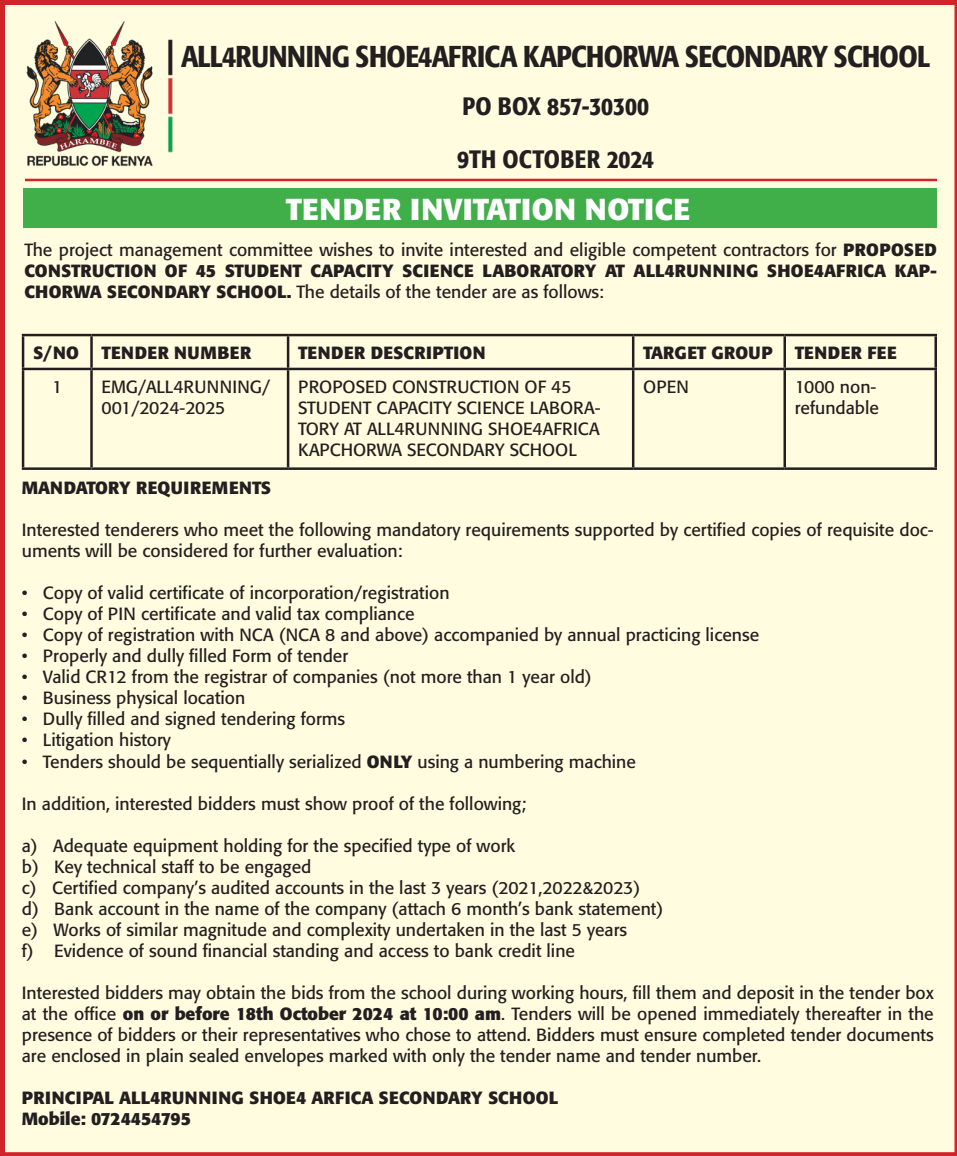
<style>
.page{position:relative;width:957px;height:1156px;background:#fff}
.page>*{position:absolute;margin:0;border:0;box-sizing:border-box;transform-origin:0 0}
.t1{font:500 condensed 30px "Formata";letter-spacing:-.02em;color:#231f20}
.t2{font:700 30px "Formata";letter-spacing:.02em;color:#fff}
.t3{font:500 condensed 25px "Formata";color:#231f20}
.t4{font:17.5px/21px "Formata";color:#231f20;text-align:justify}
.t5{font:700 17.5px "Formata";letter-spacing:.02em;color:#231f20}
.t6{font:700 17.5px "Formata";color:#231f20}
.t7{font:17.5px "Formata";letter-spacing:-.02em;color:#231f20}
.s1{font-weight:700}
</style>
<div class="page">
<div style="left:0;top:0;width:957px;height:1155px;background:#fffce0"></div>
<hr style="left:25px;top:179px;width:912px;height:2px;background:#d1232a">
<hr style="left:22px;top:334px;width:70px;height:2px;background:#231f20">
<hr style="left:22px;top:336px;width:2px;height:31px;background:#231f20">
<hr style="left:91px;top:334px;width:197px;height:2px;background:#231f20">
<hr style="left:90px;top:336px;width:3px;height:31px;background:#231f20">
<hr style="left:288px;top:334px;width:345px;height:2px;background:#231f20">
<hr style="left:287px;top:336px;width:2px;height:31px;background:#231f20">
<hr style="left:633px;top:334px;width:151px;height:2px;background:#231f20">
<hr style="left:632px;top:336px;width:2px;height:31px;background:#231f20">
<hr style="left:784px;top:334px;width:153px;height:2px;background:#231f20">
<hr style="left:783px;top:336px;width:3px;height:31px;background:#231f20">
<hr style="left:934px;top:336px;width:3px;height:31px;background:#231f20">
<hr style="left:22px;top:367px;width:70px;height:3px;background:#231f20">
<hr style="left:22px;top:370px;width:2px;height:97px;background:#231f20">
<hr style="left:91px;top:367px;width:197px;height:3px;background:#231f20">
<hr style="left:90px;top:370px;width:3px;height:97px;background:#231f20">
<hr style="left:288px;top:367px;width:345px;height:3px;background:#231f20">
<hr style="left:287px;top:370px;width:2px;height:97px;background:#231f20">
<hr style="left:633px;top:367px;width:151px;height:3px;background:#231f20">
<hr style="left:632px;top:370px;width:2px;height:97px;background:#231f20">
<hr style="left:784px;top:367px;width:153px;height:3px;background:#231f20">
<hr style="left:783px;top:370px;width:3px;height:97px;background:#231f20">
<hr style="left:934px;top:370px;width:3px;height:97px;background:#231f20">
<hr style="left:22px;top:467px;width:70px;height:3px;background:#231f20">
<hr style="left:91px;top:467px;width:197px;height:3px;background:#231f20">
<hr style="left:288px;top:467px;width:345px;height:3px;background:#231f20">
<hr style="left:633px;top:467px;width:151px;height:3px;background:#231f20">
<hr style="left:784px;top:467px;width:153px;height:3px;background:#231f20">
<p class="t1" style="left:181px;top:38px;width:751px">ALL4RUNNING SHOE4AFRICA KAPCHORWA SECONDARY SCHOOL</p>
<p class="t3" style="left:462px;top:91px;width:188px">PO BOX 857-30300</p>
<p class="t3" style="left:457px;top:144px;width:198px">9TH OCTOBER 2024</p>
<p class="t2" style="left:286px;top:190px;width:406px">TENDER INVITATION NOTICE</p>
<p class="t4" style="left:24px;top:239px;width:914px">The project management committee wishes to invite interested and eligible competent contractors for <span class="s1">PROPOSED CONSTRUCTION OF 45 STUDENT CAPACITY SCIENCE LABORATORY AT ALL4RUNNING SHOE4AFRICA KAP-CHORWA SECONDARY SCHOOL.</span> The details of the tender are as follows:</p>
<p class="t5" style="left:33px;top:342px;width:47px">S/NO</p>
<p class="t5" style="left:101px;top:342px;width:151px">TENDER NUMBER</p>
<p class="t5" style="left:298px;top:342px;width:189px">TENDER DESCRIPTION</p>
<p class="t6" style="left:643px;top:342px;width:131px">TARGET GROUP</p>
<p class="t5" style="left:794px;top:342px;width:104px">TENDER FEE</p>
<p class="t4" style="left:52px;top:376px;width:12px">1</p>
<p class="t4" style="left:101px;top:376px;width:170px">EMG/ALL4RUNNING/</p>
<p class="t7" style="left:101px;top:397px;width:125px">001/2024-2025</p>
<p class="t4" style="left:298px;top:376px;width:304px;text-align:left">PROPOSED CONSTRUCTION OF 45<br>STUDENT CAPACITY SCIENCE LABORA-<br>TORY AT ALL4RUNNING SHOE4AFRICA<br>KAPCHORWA SECONDARY SCHOOL</p>
<p class="t4" style="left:643px;top:376px;width:47px">OPEN</p>
<p class="t4" style="left:794px;top:376px;width:83px">1000 non-</p>
<p class="t4" style="left:794px;top:397px;width:86px">refundable</p>
<p class="t5" style="left:22px;top:477px;width:251px">MANDATORY REQUIREMENTS</p>
<p class="t4" style="left:22px;top:519px;width:913px">Interested tenderers who meet the following mandatory requirements supported by certified copies of requisite doc&shy;uments will be considered for further evaluation:</p>
<p class="t4" style="left:22px;top:582px;width:429px">• Copy of valid certificate of incorporation/registration</p>
<p class="t4" style="left:22px;top:603px;width:394px">• Copy of PIN certificate and valid tax compliance</p>
<p class="t4" style="left:22px;top:624px;width:739px">• Copy of registration with NCA (NCA 8 and above) accompanied by annual practicing license</p>
<p class="t4" style="left:22px;top:645px;width:328px">• Properly and dully filled Form of tender</p>
<p class="t4" style="left:22px;top:666px;width:571px">• Valid CR12 from the registrar of companies (not more than 1 year old)</p>
<p class="t4" style="left:22px;top:687px;width:225px">• Business physical location</p>
<p class="t4" style="left:22px;top:708px;width:325px">• Dully filled and signed tendering forms</p>
<p class="t4" style="left:22px;top:729px;width:151px">• Litigation history</p>
<p class="t4" style="left:22px;top:750px;width:615px">• Tenders should be sequentially serialized <span class="s1">ONLY</span> using a numbering machine</p>
<p class="t4" style="left:22px;top:792px;width:506px">In addition, interested bidders must show proof of the following;</p>
<p class="t4" style="left:22px;top:834px;width:495px">a) Adequate equipment holding for the specified type of work</p>
<p class="t4" style="left:22px;top:855px;width:291px">b) Key technical staff to be engaged</p>
<p class="t4" style="left:22px;top:876px;width:620px">c) Certified company’s audited accounts in the last 3 years (2021,2022&amp;2023)</p>
<p class="t4" style="left:22px;top:897px;width:643px">d) Bank account in the name of the company (attach 6 month’s bank statement)</p>
<p class="t4" style="left:22px;top:918px;width:607px">e) Works of similar magnitude and complexity undertaken in the last 5 years</p>
<p class="t4" style="left:22px;top:939px;width:555px">f) Evidence of sound financial standing and access to bank credit line</p>
<p class="t4" style="left:22px;top:981px;width:913px">Interested bidders may obtain the bids from the school during working hours, fill them and deposit in the tender box at the office <span class="s1">on or before 18th October 2024 at 10:00 am</span>. Tenders will be opened immediately thereafter in the presence of bidders or their representatives who chose to attend. Bidders must ensure completed tender documents are enclosed in plain sealed envelopes marked with only the tender name and tender number.</p>
<p class="t5" style="left:22px;top:1086px;width:538px">PRINCIPAL ALL4RUNNING SHOE4 ARFICA SECONDARY SCHOOL</p>
<p class="t6" style="left:22px;top:1107px;width:171px">Mobile: 0724454795</p>
</div>
